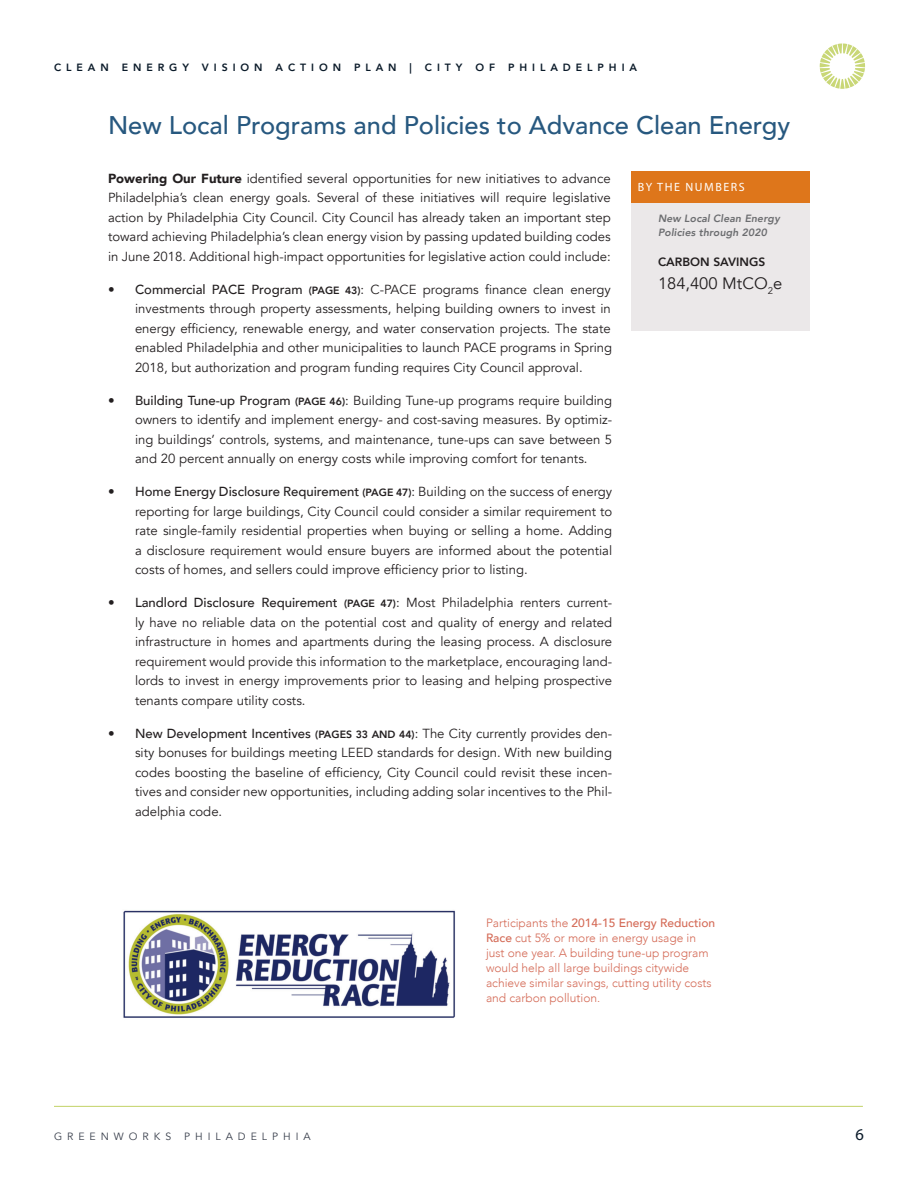
<style>
.page{position:relative;width:918px;height:1188px;background:#fff}
.page>*{position:absolute;margin:0;border:0;box-sizing:border-box;transform-origin:0 0}
.A_Head{font:500 25.5px "Avenir";color:#27587f}
.Body{font:16.5px "Avenir";color:#231f20}
.t1{font:16.5px "Myriad Pro";color:#0a1a29}
.Body-2{font:13.2px/19.5px "Avenir";color:#231f20;text-align:justify}
.t2{font:300 12px/15px "Avenir";color:#d46a56}
.Body-3{font:800 12px "Avenir";color:#231f20}
.Body-4{font:12px "Myriad Pro";letter-spacing:.13em;color:#fff}
.t3{font:800 10.5px "Avenir";letter-spacing:.47em;color:#0a1a29}
.Body-5{font:italic 800 10.5px/13.5px "Avenir";letter-spacing:.01em;color:#6c6d70}
.t4{font:10.5px "Avenir";letter-spacing:.475em;color:#393f4c}
.s1{font-weight:900}
.s2{font-weight:500}
.s3{font-weight:800;font-size:10.5px}
</style>
<div class="page">
<svg style="left:820px;top:44px;width:45px;height:45px"></svg>
<hr style="left:54px;top:1106px;width:809px;height:1px;background:#c9d777">
<div style="left:631px;top:171px;width:179px;height:159px;background:#ebe8e9"></div>
<div style="left:631px;top:171px;width:179px;height:32px;background:#de761b"></div>
<img style="left:123px;top:910px;width:332px;height:108px">
<p class="t3" style="left:54px;top:60px;width:585px">CLEAN ENERGY VISION ACTION PLAN | CITY OF PHILADELPHIA</p>
<p class="A_Head" style="left:108px;top:103px;width:684px">New Local Programs and Policies to Advance Clean Energy</p>
<p class="Body-2" style="left:108px;top:169px;width:504px"><span class="s1">Powering Our Future</span> identified several opportunities for new initiatives to advance Philadelphia’s clean energy goals. Several of these initiatives will require legislative action by Philadelphia City Council. City Council has already taken an important step toward achieving Philadelphia’s clean energy vision by passing updated building codes in June 2018. Additional high-impact opportunities for legislative action could include:</p>
<p class="Body-2" style="left:135px;top:280px;width:479px;text-indent:-27px"><span class="s2">• Commercial PACE Program</span> <span class="s3">(PAGE 43)</span>: C-PACE programs finance clean energy investments through property assessments, helping building owners to invest in energy efficiency, renewable energy, and water conservation projects. The state enabled Philadelphia and other municipalities to launch PACE programs in Spring 2018, but authorization and program funding requires City Council approval.</p>
<p class="Body-2" style="left:135px;top:391px;width:479px;text-indent:-27px"><span class="s2">• Building Tune-up Program</span> <span class="s3">(PAGE 46)</span>: Building Tune-up programs require building owners to identify and implement energy- and cost-saving measures. By optimiz&shy;ing buildings’ controls, systems, and maintenance, tune-ups can save between 5 and 20 percent annually on energy costs while improving comfort for tenants.</p>
<p class="Body-2" style="left:135px;top:482px;width:479px;text-indent:-27px"><span class="s2">• Home Energy Disclosure Requirement</span> <span class="s3">(PAGE 47)</span>: Building on the success of energy reporting for large buildings, City Council could consider a similar requirement to rate single-family residential properties when buying or selling a home. Adding a disclosure requirement would ensure buyers are informed about the potential costs of homes, and sellers could improve efficiency prior to listing.</p>
<p class="Body-2" style="left:135px;top:593px;width:479px;text-indent:-27px"><span class="s2">• Landlord Disclosure Requirement</span> <span class="s3">(PAGE 47)</span>: Most Philadelphia renters current&shy;ly have no reliable data on the potential cost and quality of energy and related infrastructure in homes and apartments during the leasing process. A disclosure requirement would provide this information to the marketplace, encouraging land&shy;lords to invest in energy improvements prior to leasing and helping prospective tenants compare utility costs.</p>
<p class="Body-2" style="left:135px;top:724px;width:479px;text-indent:-27px"><span class="s2">• New Development Incentives</span> <span class="s3">(PAGES 33 AND 44)</span>: The City currently provides den&shy;sity bonuses for buildings meeting LEED standards for design. With new building codes boosting the baseline of efficiency, City Council could revisit these incen&shy;tives and consider new opportunities, including adding solar incentives to the Phil&shy;adelphia code.</p>
<p class="Body-4" style="left:638px;top:180px;width:108px">BY THE NUMBERS</p>
<p class="Body-5" style="left:658px;top:212px;width:123px">New Local Clean Energy<br>Policies through 2020</p>
<p class="Body-3" style="left:658px;top:252px;width:109px">CARBON SAVINGS</p>
<p class="Body" style="left:658px;top:273px;width:126px">184,400 MtCO<sub>2</sub>e</p>
<p class="t2" style="left:486px;top:916px;width:231px">Participants the <span class="s2">2014-15 Energy Reduction Race</span> cut 5% or more in energy usage in just one year. A building tune-up program would help all large buildings citywide achieve similar savings, cutting utility costs and carbon pollution.</p>
<p class="t4" style="left:54px;top:1130px;width:258px">GREENWORKS PHILADELPHIA</p>
<p class="t1" style="left:856px;top:1124px;width:10px">6</p>
</div>
